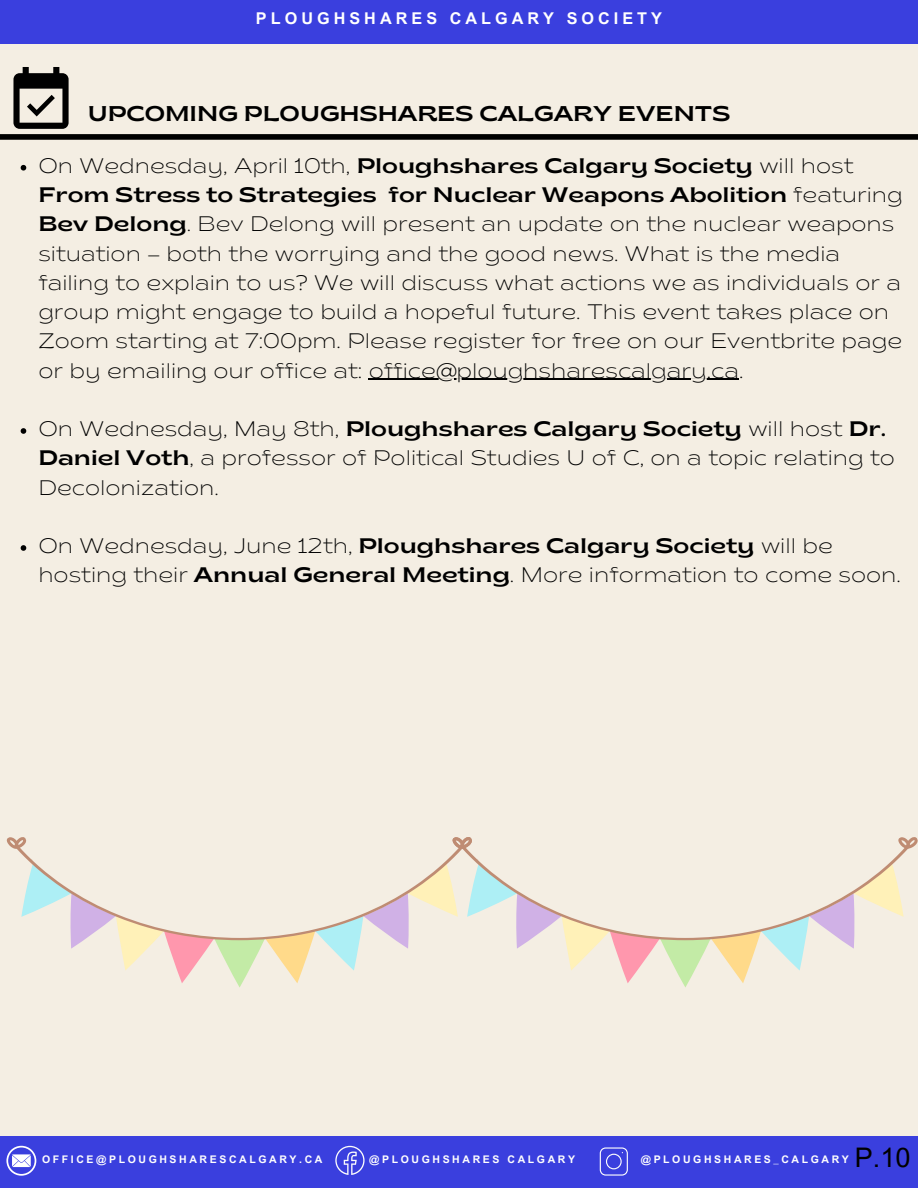
<style>
.page{position:relative;width:918px;height:1188px;background:#f4eee3}
.page>*{position:absolute;margin:0;border:0;box-sizing:border-box;transform-origin:0 0}
.t1{font:27px "Arial MT Pro";color:#000}
.t2{font:semi-expanded 21.3px "Brice";color:#000}
.t3{font:200 semi-expanded 21px/29.2px "Brice";color:#000}
.t4{font:700 16.2px "Arial MT Pro";letter-spacing:.245em;color:#fff}
.t5{font:700 10.5px "Arial MT Pro";letter-spacing:.25em;color:#fff}
.s1{font-weight:400}
</style>
<div class="page">
<div style="left:0;top:0;width:918px;height:44px;background:#3a3fde"></div>
<div style="left:0;top:134px;width:918px;height:6px;background:#000"></div>
<div style="left:0;top:1136px;width:918px;height:51px;background:#3a3fde"></div>
<svg style="left:6px;top:1146px;width:30px;height:30px"></svg>
<svg style="left:335px;top:1146px;width:30px;height:29px"></svg>
<svg style="left:600px;top:1147px;width:28px;height:29px"></svg>
<svg style="left:13px;top:67px;width:56px;height:62px"></svg>
<svg style="left:21px;top:165px;width:5px;height:6px"></svg>
<hr style="left:369px;top:379px;width:370px;height:1px;background:#000">
<svg style="left:21px;top:428px;width:5px;height:6px"></svg>
<svg style="left:21px;top:545px;width:5px;height:6px"></svg>
<svg style="left:7px;top:837px;width:911px;height:151px"></svg>
<p class="t4" style="left:256px;top:12px;width:408px">PLOUGHSHARES CALGARY SOCIETY</p>
<p class="t2" style="left:88px;top:105px;width:644px">UPCOMING PLOUGHSHARES CALGARY EVENTS</p>
<p class="t3" style="left:38px;top:153px;width:866px">On Wednesday, April 10th, <span class="s1">Ploughshares Calgary Society</span> will host <span class="s1">From Stress to Strategies for Nuclear Weapons Abolition</span> featuring <span class="s1">Bev Delong</span>. Bev Delong will present an update on the nuclear weapons situation – both the worrying and the good news. What is the media failing to explain to us? We will discuss what actions we as individuals or a group might engage to build a hopeful future. This event takes place on Zoom starting at 7:00pm. Please register for free on our Eventbrite page or by emailing our office at: office@ploughsharescalgary.ca.</p>
<p class="t3" style="left:38px;top:416px;width:858px">On Wednesday, May 8th, <span class="s1">Ploughshares Calgary Society</span> will host <span class="s1">Dr.<br>Daniel Voth</span>, a professor of Political Studies U of C, on a topic relating to<br>Decolonization.</p>
<p class="t3" style="left:38px;top:533px;width:864px">On Wednesday, June 12th, <span class="s1">Ploughshares Calgary Society</span> will be hosting their <span class="s1">Annual General Meeting</span>. More information to come soon.</p>
<p class="t5" style="left:42px;top:1155px;width:282px">OFFICE@PLOUGHSHARESCALGARY.CA</p>
<p class="t5" style="left:369px;top:1156px;width:207px">@PLOUGHSHARES CALGARY</p>
<p class="t5" style="left:641px;top:1155px;width:210px">@PLOUGHSHARES_CALGARY</p>
<p class="t1" style="left:855px;top:1148px;width:57px">P.10</p>
</div>
